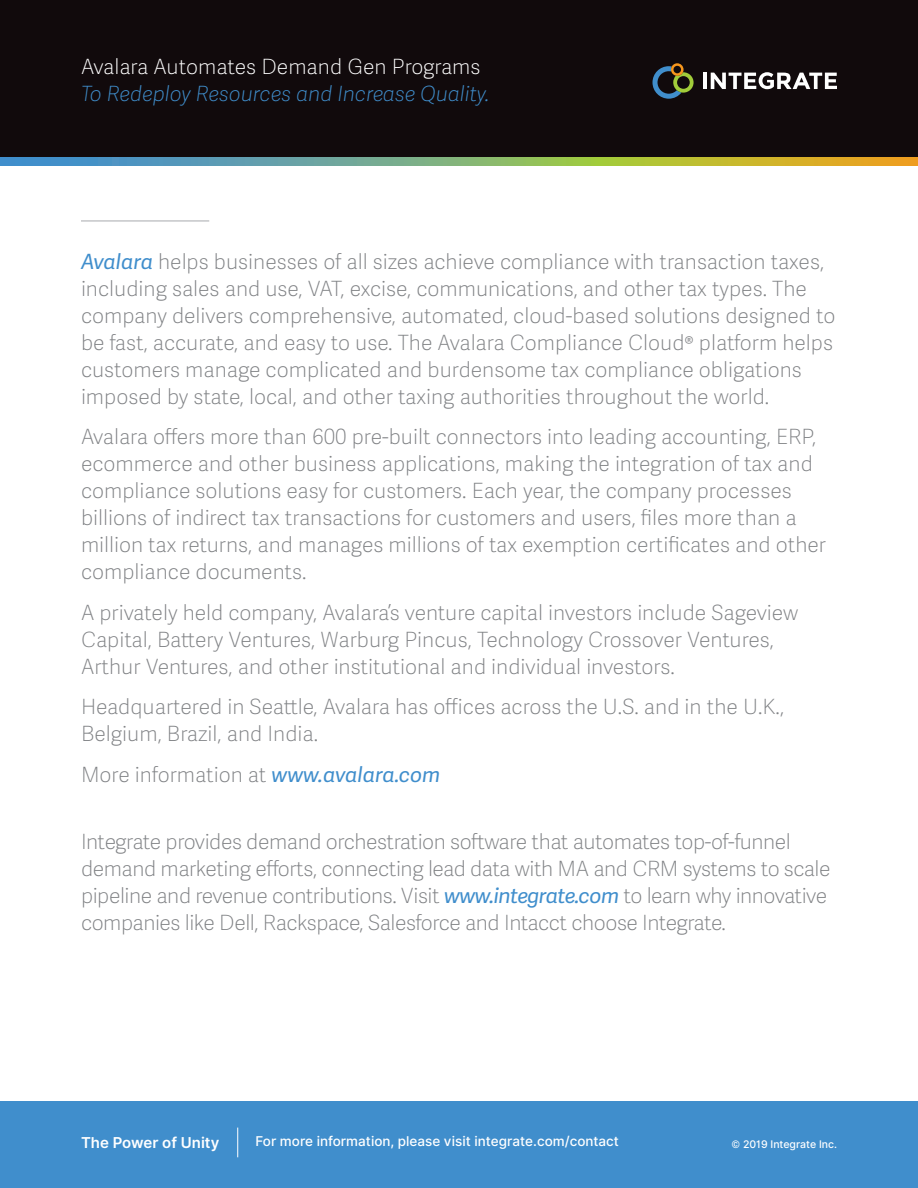
<style>
.page{position:relative;width:918px;height:1188px;background:#fff}
.page>*{position:absolute;margin:0;border:0;box-sizing:border-box;transform-origin:0 0}
.Boilerplate_Text_no{font:100 21px/27px "Adelle Sans";color:#808285}
.Boilerplate_Text{font:100 21px/27px "Adelle Sans";color:#808285}
.Boilerplate_Text_no-2{font:100 21px/27px "Adelle Sans";letter-spacing:-.02em;color:#808285}
.t1{font:italic 100 21px/27px "Adelle Sans";color:#408ecc}
.t2{font:600 15px "Inter UI";color:#fff}
.t3{font:500 13.5px "Inter UI";color:#fff}
.t4{font:500 10.5px "Inter UI";color:#fff}
.s1{font-style:normal;color:#fff}
.s2{font-weight:400;font-style:italic;color:#408ecc}
</style>
<div class="page">
<div style="left:0;top:1102px;width:918px;height:86px;background:#408ecc"></div>
<svg style="left:237px;top:1128px;width:1px;height:29px"></svg>
<div style="left:0;top:0;width:918px;height:158px;background:#110a0c"></div>
<svg style="left:652px;top:63px;width:42px;height:36px"></svg>
<hr style="left:703px;top:73px;width:4px;height:16px;background:#fff">
<svg style="left:711px;top:72px;width:126px;height:17px"></svg>
<svg style="left:0;top:158px;width:918px;height:8px;background:#8cab73"></svg>
<hr style="left:81px;top:221px;width:128px;height:1px;background:#a8a9ad">
<p class="t1" style="left:81px;top:52px;width:410px"><span class="s1">Avalara Automates Demand Gen Programs<br></span>To Redeploy Resources and Increase Quality.</p>
<p class="Boilerplate_Text" style="left:81px;top:247px;width:756px"><span class="s2">Avalara</span> helps businesses of all sizes achieve compliance with transaction taxes, including sales and use, VAT, excise, communications, and other tax types. The company delivers comprehensive, automated, cloud-based solutions designed to be fast, accurate, and easy to use. The Avalara Compliance Cloud® platform helps customers manage complicated and burdensome tax compliance obligations imposed by state, local, and other taxing authorities throughout the world.</p>
<p class="Boilerplate_Text_no" style="left:81px;top:422px;width:747px">Avalara offers more than 600 pre-built connectors into leading accounting, ERP, ecommerce and other business applications, making the integration of tax and compliance solutions easy for customers. Each year, the company processes billions of indirect tax transactions for customers and users, files more than a million tax returns, and manages millions of tax exemption certificates and other compliance documents.</p>
<p class="Boilerplate_Text_no" style="left:81px;top:598px;width:719px">A privately held company, Avalara’s venture capital investors include Sageview<br>Capital, Battery Ventures, Warburg Pincus, Technology Crossover Ventures,<br>Arthur Ventures, and other institutional and individual investors.</p>
<p class="Boilerplate_Text_no" style="left:81px;top:692px;width:705px">Headquartered in Seattle, Avalara has offices across the U.S. and in the U.K.,<br>Belgium, Brazil, and India.</p>
<p class="Boilerplate_Text_no" style="left:81px;top:760px;width:361px">More information at <span class="s2">www.avalara.com</span></p>
<p class="Boilerplate_Text_no-2" style="left:81px;top:827px;width:751px">Integrate provides demand orchestration software that automates top-of-funnel demand marketing efforts, connecting lead data with MA and CRM systems to scale pipeline and revenue contributions. Visit <span class="s2">www.integrate.com</span> to learn why innovative companies like Dell, Rackspace, Salesforce and Intacct choose Integrate.</p>
<p class="t2" style="left:81px;top:1131px;width:140px">The Power of Unity</p>
<p class="t3" style="left:256px;top:1132px;width:365px">For more information, please visit integrate.com/contact</p>
<p class="t4" style="left:732px;top:1136px;width:107px">© 2019 Integrate Inc.</p>
</div>
